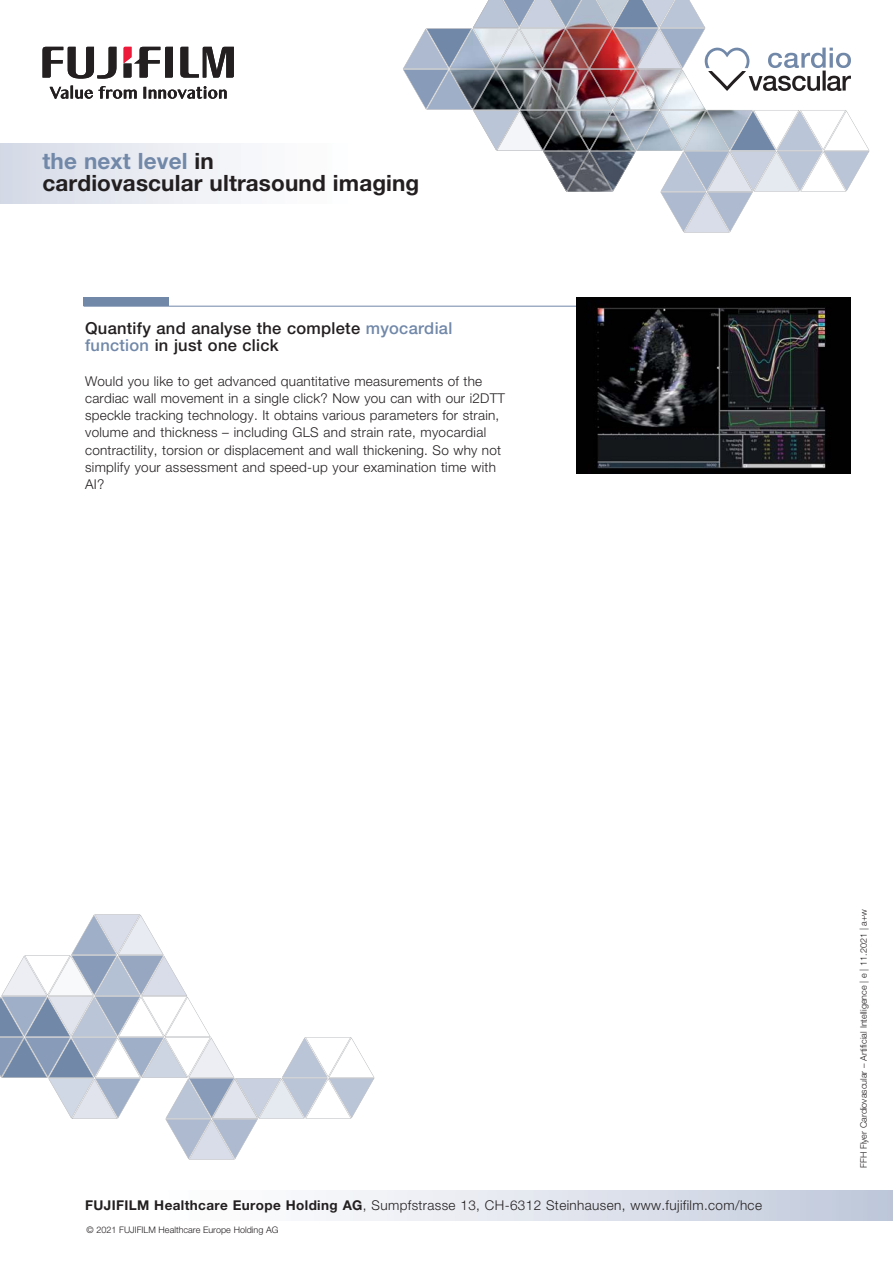
<style>
.page{position:relative;width:893px;height:1263px;background:#fff}
.page>*{position:absolute;margin:0;border:0;box-sizing:border-box;transform-origin:0 0}
.t1{font:700 22.5px/22.5px "Helvetica Neue LT Pro";letter-spacing:.005em;color:#231f20}
.t2{font:500 16.5px/17.2px "Helvetica Neue LT Pro";letter-spacing:.015em;color:#231f20}
.t3{font:300 13.5px/17.2px "Helvetica Neue LT Pro";letter-spacing:.015em;color:#231f20}
.t4{font:300 9px "Helvetica Neue LT Pro";color:#231f20}
.s1{color:#7188a9}
.s2{font-weight:700}
</style>
<div class="page">
<svg style="left:180px;top:47px;width:54px;height:31px"></svg>
<svg style="left:43px;top:47px;width:73px;height:32px"></svg>
<svg style="left:124px;top:47px;width:49px;height:31px"></svg>
<svg style="left:50px;top:86px;width:87px;height:13px"></svg>
<svg style="left:143px;top:86px;width:84px;height:13px"></svg>
<svg style="left:0;top:914px;width:375px;height:246px"></svg>
<hr style="left:84px;top:306px;width:516px;height:1px;background:#7188a9">
<div style="left:84px;top:298px;width:85px;height:8px;background:#7188a9"></div>
<img style="left:577px;top:298px;width:274px;height:175px">
<svg style="left:403px;top:0;width:466px;height:233px"></svg>
<h1 class="t1" style="left:43px;top:151px;width:378px"><span class="s1">the next level</span> in<br>cardiovascular ultrasound imaging</h1>
<p class="t2" style="left:85px;top:320px;width:369px">Quantify and analyse the complete <span class="s1">myocardial function</span> in just one click</p>
<p class="t3" style="left:85px;top:374px;width:421px">Would you like to get advanced quantitative measurements of the cardiac wall movement in a single click? Now you can with our i2DTT speckle tracking technology. It obtains various parameters for strain, volume and thickness – including GLS and strain rate, myocardial contractility, torsion or displacement and wall thickening. So why not simplify your assessment and speed-up your examination time with AI?</p>
<p class="t3" style="left:85px;top:1198px;width:678px"><span class="s2">FUJIFILM Healthcare Europe Holding AG</span>, Sumpfstrasse 13, CH-6312 Steinhausen, www.fujifilm.com/hce</p>
<p class="t4" style="left:87px;top:1226px;width:193px">© 2021 FUJIFILM Healthcare Europe Holding AG</p>
<p class="t4" style="left:860px;top:1168px;width:260px;rotate:-90deg">FFH Flyer Cardiovascular – Artificial Intelligence | e | 11.2021 | a+w</p>
</div>
